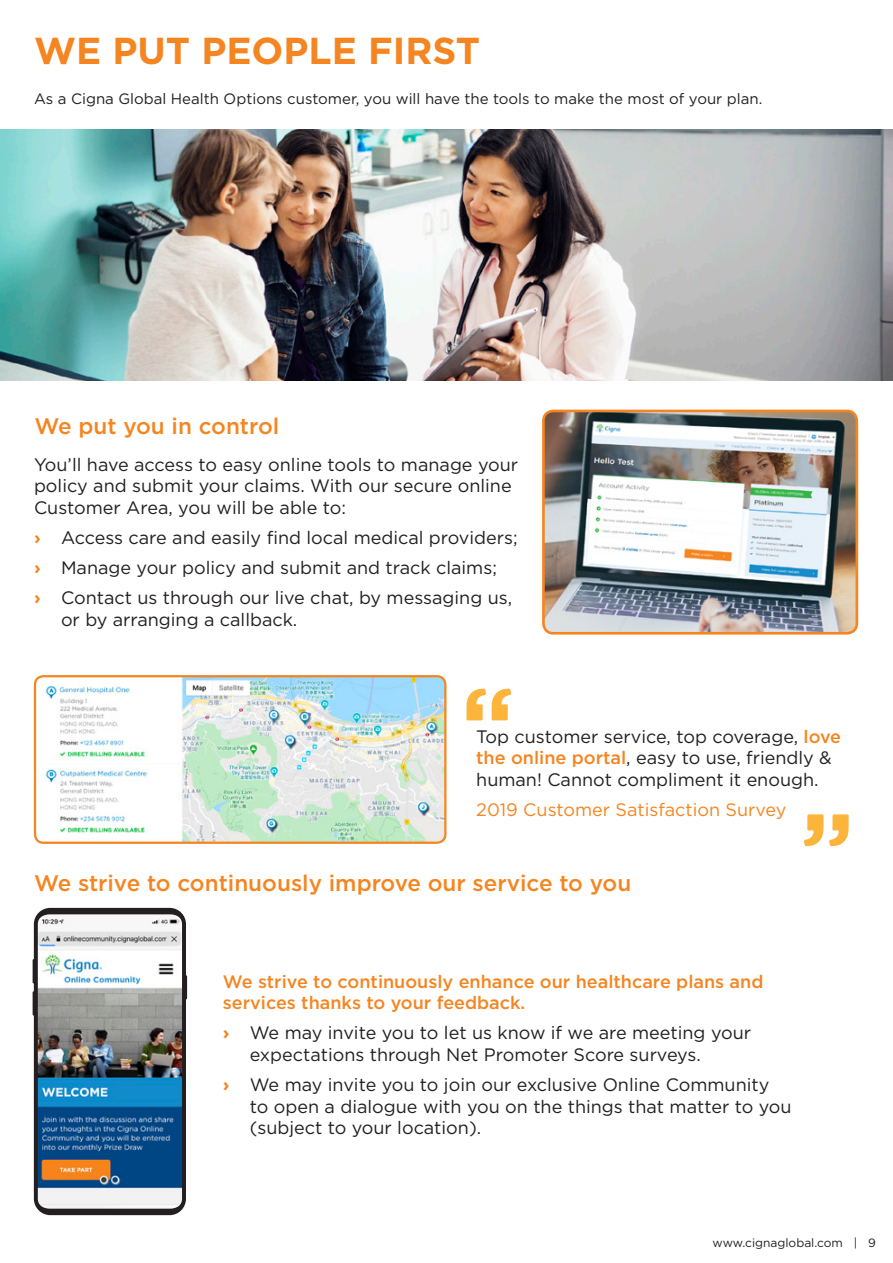
<style>
.page{position:relative;width:893px;height:1263px;background:#fff}
.page>*{position:absolute;margin:0;border:0;box-sizing:border-box;transform-origin:0 0}
.t1{font:700 37.5px "Gotham";color:#f58520}
.t2{font:500 22.5px "Gotham";color:#f58520}
.t3{font:18px/21.6px "Gotham";color:#231f20}
.t4{font:500 18px/21.6px "Gotham";color:#f58520}
.t5{font:18px "Gotham";color:#f58520}
.t6{font:15px "Gotham";color:#231f20}
.t7{font:12px "Gotham";color:#231f20}
.s1{font-weight:700;color:#f58520}
.s2{font-weight:500;color:#f58520}
</style>
<div class="page">
<svg style="left:804px;top:814px;width:45px;height:32px"></svg>
<svg style="left:466px;top:689px;width:45px;height:31px"></svg>
<img style="left:0;top:130px;width:893px;height:251px">
<img style="left:543px;top:411px;width:314px;height:220px">
<div style="left:542px;top:410px;width:316px;height:225px;border:3px solid #f58520;border-radius:10px"></div>
<img style="left:35px;top:676px;width:410px;height:167px">
<div style="left:34px;top:675px;width:412px;height:169px;border:2px solid #f58520;border-radius:9px"></div>
<img style="left:33px;top:908px;width:154px;height:307px">
<p class="t1" style="left:34px;top:26px;width:448px">WE PUT PEOPLE FIRST</p>
<p class="t6" style="left:34px;top:89px;width:730px">As a Cigna Global Health Options customer, you will have the tools to make the most of your plan.</p>
<p class="t2" style="left:34px;top:412px;width:246px">We put you in control</p>
<p class="t3" style="left:34px;top:453px;width:486px">You’ll have access to easy online tools to manage your policy and submit your claims. With our secure online<br>Customer Area, you will be able to:</p>
<p class="t3" style="left:34px;top:526px;width:485px"><span class="s1">›</span> Access care and easily find local medical providers;</p>
<p class="t3" style="left:34px;top:556px;width:464px"><span class="s1">›</span> Manage your policy and submit and track claims;</p>
<p class="t3" style="left:61px;top:586px;width:453px;text-indent:-27px"><span class="s1">›</span> Contact us through our live chat, by messaging us, or by arranging a callback.</p>
<p class="t3" style="left:476px;top:725px;width:366px">Top customer service, top coverage, <span class="s2">love the online portal</span>, easy to use, friendly &amp; human! Cannot compliment it enough.</p>
<p class="t5" style="left:476px;top:798px;width:312px">2019 Customer Satisfaction Survey</p>
<p class="t2" style="left:34px;top:868px;width:599px">We strive to continuously improve our service to you</p>
<p class="t4" style="left:223px;top:970px;width:542px">We strive to continuously enhance our healthcare plans and services thanks to your feedback.</p>
<p class="t3" style="left:250px;top:1022px;width:503px;text-indent:-27px"><span class="s1">›</span> We may invite you to let us know if we are meeting your expectations through Net Promoter Score surveys.</p>
<p class="t3" style="left:250px;top:1073px;width:543px;text-indent:-27px"><span class="s1">›</span> We may invite you to join our exclusive Online Community to open a dialogue with you on the things that matter to you (subject to your location).</p>
<p class="t7" style="left:712px;top:1235px;width:165px">www.cignaglobal.com | 9</p>
</div>
